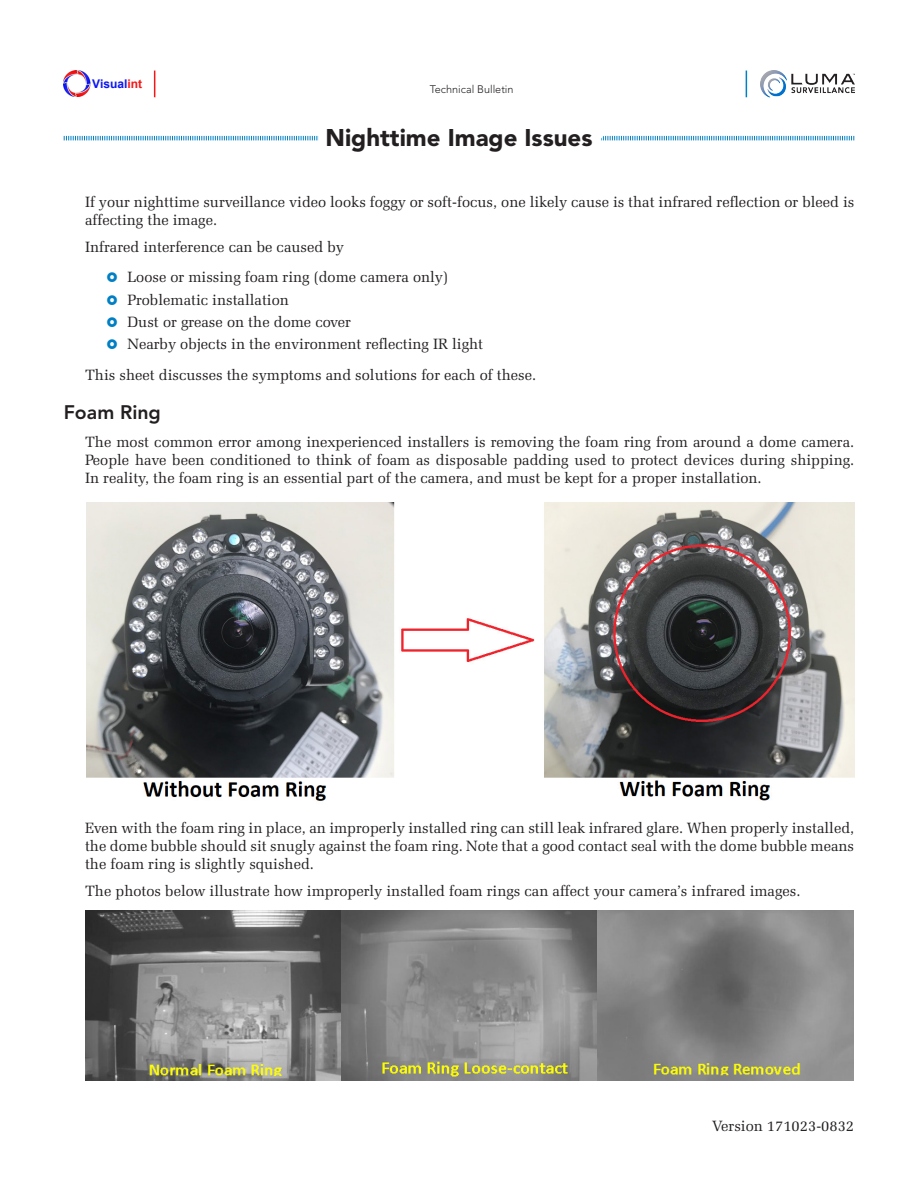
<style>
.page{position:relative;width:918px;height:1188px;background:#fff}
.page>*{position:absolute;margin:0;border:0;box-sizing:border-box;transform-origin:0 0}
.Head{font:900 24px "Avenir LT Std";color:#231f20}
.Subhead{font:800 19.5px "Avenir LT Std";color:#231f20}
.t1{font:15px/18px "Zapf Elliptical 711 BT";color:#231f20;text-align:justify}
.t2{font:700 12px "Arial";color:#0d17f5}
.t3{font:300 10.8px "Avenir LT Std";color:#231f20}
.s1{color:#f81516}
</style>
<div class="page">
<svg style="left:63px;top:70px;width:792px;height:71px"></svg>
<img style="left:86px;top:502px;width:769px;height:299px">
<img style="left:85px;top:910px;width:769px;height:170px">
<p class="t2" style="left:92px;top:75px;width:51px">Visual<span class="s1">int</span></p>
<p class="t3" style="left:430px;top:83px;width:85px">Technical Bulletin</p>
<p class="Head" style="left:325px;top:123px;width:269px">Nighttime Image Issues</p>
<p class="t1" style="left:85px;top:193px;width:771px">If your nighttime surveillance video looks foggy or soft-focus, one likely cause is that infrared reflection or bleed is affecting the image.</p>
<p class="t1" style="left:85px;top:237px;width:260px">Infrared interference can be caused by</p>
<p class="t1" style="left:128px;top:268px;width:322px">Loose or missing foam ring (dome camera only)</p>
<p class="t1" style="left:128px;top:291px;width:163px">Problematic installation</p>
<p class="t1" style="left:128px;top:313px;width:225px">Dust or grease on the dome cover</p>
<p class="t1" style="left:128px;top:335px;width:357px">Nearby objects in the environment reflecting IR light</p>
<p class="t1" style="left:85px;top:366px;width:453px">This sheet discusses the symptoms and solutions for each of these.</p>
<p class="Subhead" style="left:64px;top:400px;width:99px">Foam Ring</p>
<p class="t1" style="left:85px;top:433px;width:771px">The most common error among inexperienced installers is removing the foam ring from around a dome camera.<br>People have been conditioned to think of foam as disposable padding used to protect devices during shipping.<br>In reality, the foam ring is an essential part of the camera, and must be kept for a proper installation.</p>
<p class="t1" style="left:85px;top:819px;width:771px">Even with the foam ring in place, an improperly installed ring can still leak infrared glare. When properly installed, the dome bubble should sit snugly against the foam ring. Note that a good contact seal with the dome bubble means the foam ring is slightly squished.</p>
<p class="t1" style="left:85px;top:882px;width:717px">The photos below illustrate how improperly installed foam rings can affect your camera’s infrared images.</p>
<p class="t1" style="left:712px;top:1117px;width:144px">Version 171023-0832</p>
</div>
